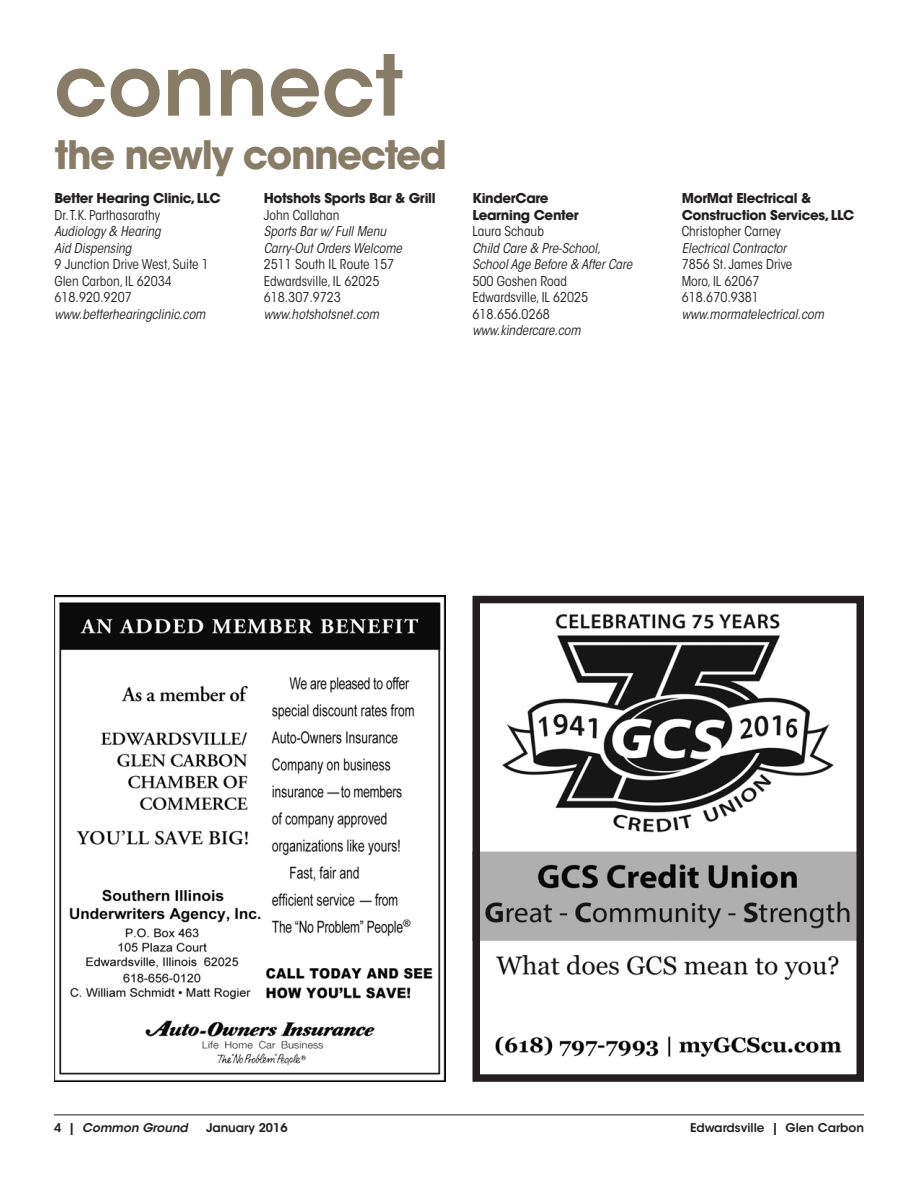
<style>
.page{position:relative;width:918px;height:1188px;background:#fff}
.page>*{position:absolute;margin:0;border:0;box-sizing:border-box;transform-origin:0 0}
.t1{font:600 83.4px "ITC Avant Garde Std";color:#877c68}
.t2{font:700 39px "ITC Avant Garde Std";letter-spacing:-.04em;color:#877c68}
.t3{font:condensed 13.5px/16.5px "ITC Avant Garde Std";color:#231f20}
.t4{font:italic condensed 13.5px/16.5px "ITC Avant Garde Std";color:#231f20}
.t5{font:700 13.5px/16.5px "ITC Avant Garde Std";letter-spacing:-.025em;color:#231f20}
.t6{font:600 12px "ITC Avant Garde Std";color:#231f20}
.t7{font:italic 600 12px "ITC Avant Garde Std";color:#231f20}
.s1{font-style:normal}
</style>
<div class="page">
<hr style="left:54px;top:1114px;width:810px;height:1px;background:#231f20">
<img style="left:481px;top:613px;width:374px;height:445px">
<div style="left:472px;top:596px;width:392px;height:486px;border:8px solid #231f20"></div>
<img style="left:54px;top:596px;width:392px;height:486px">
<h1 class="t1" style="left:54px;top:32px;width:351px">connect</h1>
<h2 class="t2" style="left:55px;top:130px;width:393px">the newly connected</h2>
<p class="t5" style="left:54px;top:190px;width:168px">Better Hearing Clinic, LLC</p>
<p class="t3" style="left:54px;top:207px;width:107px">Dr. T.K. Parthasarathy</p>
<p class="t4" style="left:54px;top:224px;width:108px">Audiology &amp; Hearing<br>Aid Dispensing</p>
<p class="t3" style="left:54px;top:256px;width:156px">9 Junction Drive West, Suite 1<br>Glen Carbon, IL 62034<br>618.920.9207</p>
<p class="t4" style="left:54px;top:306px;width:153px">www.betterhearingclinic.com</p>
<p class="t5" style="left:264px;top:190px;width:173px">Hotshots Sports Bar &amp; Grill</p>
<p class="t3" style="left:264px;top:207px;width:77px">John Callahan</p>
<p class="t4" style="left:264px;top:224px;width:140px">Sports Bar w/ Full Menu<br>Carry-Out Orders Welcome</p>
<p class="t3" style="left:264px;top:256px;width:132px">2511 South IL Route 157<br>Edwardsville, IL 62025<br>618.307.9723</p>
<p class="t4" style="left:264px;top:306px;width:117px">www.hotshotsnet.com</p>
<p class="t5" style="left:472px;top:190px;width:108px">KinderCare<br>Learning Center</p>
<p class="t3" style="left:472px;top:223px;width:73px">Laura Schaub</p>
<p class="t4" style="left:472px;top:240px;width:161px">Child Care &amp; Pre-School,<br>School Age Before &amp; After Care</p>
<p class="t3" style="left:472px;top:273px;width:117px">500 Goshen Road<br>Edwardsville, IL 62025<br>618.656.0268</p>
<p class="t4" style="left:472px;top:323px;width:110px">www.kindercare.com</p>
<p class="t5" style="left:682px;top:190px;width:174px">MorMat Electrical &amp;<br>Construction Services, LLC</p>
<p class="t3" style="left:682px;top:223px;width:101px">Christopher Carney</p>
<p class="t4" style="left:682px;top:240px;width:106px">Electrical Contractor</p>
<p class="t3" style="left:682px;top:256px;width:112px">7856 St. James Drive<br>Moro, IL 62067<br>618.670.9381</p>
<p class="t4" style="left:682px;top:306px;width:144px">www.mormatelectrical.com</p>
<p class="t7" style="left:54px;top:1120px;width:135px"><span class="s1">4 |</span> Common Ground</p>
<p class="t6" style="left:206px;top:1120px;width:83px">January 2016</p>
<p class="t6" style="left:690px;top:1120px;width:176px">Edwardsville | Glen Carbon</p>
</div>
